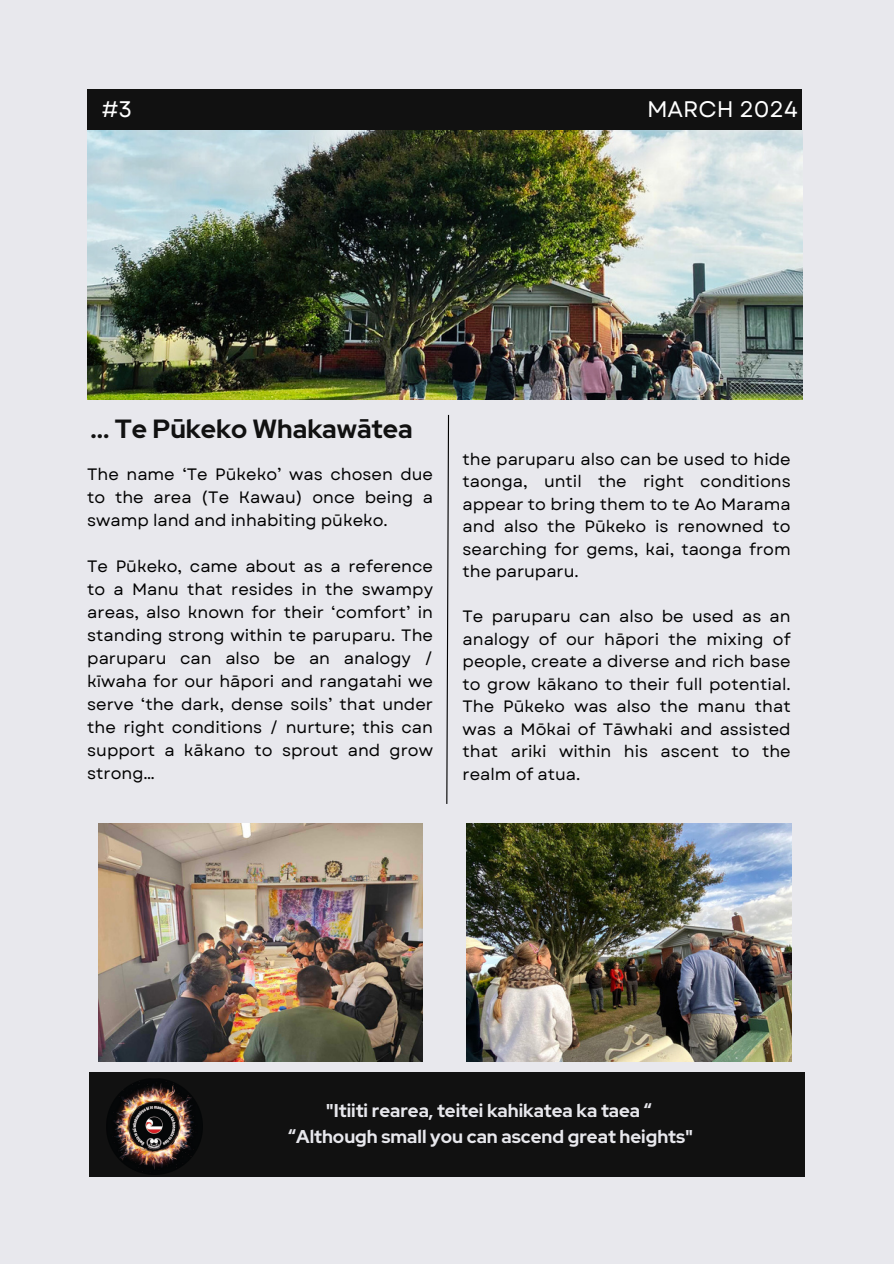
<style>
.page{position:relative;width:894px;height:1264px;background:#fff}
.page>*{position:absolute;margin:0;border:0;box-sizing:border-box;transform-origin:0 0}
.t1{font:700 26.25px "Red Hat Display";color:#111}
.t2{font:22.5px "Garet";color:#fff}
.t3{font:700 18.45px/25.3px "Red Hat Display";color:#e8e8ed;text-align:center}
.t4{font:16.5px/22.5px "Garet";color:#000;text-align:justify}
</style>
<div class="page">
<div style="left:0;top:0;width:893px;height:1263px;background:#e8e8ed"></div>
<img style="left:87px;top:130px;width:715px;height:269px">
<img style="left:466px;top:823px;width:324px;height:238px">
<div style="left:87px;top:89px;width:714px;height:41px;background:#111"></div>
<div style="left:89px;top:1071px;width:715px;height:105px;background:#111"></div>
<img style="left:107px;top:1079px;width:95px;height:95px">
<img style="left:98px;top:823px;width:324px;height:238px">
<svg style="left:446px;top:414px;width:3px;height:390px"></svg>
<p class="t2" style="left:102px;top:92px;width:32px">#3</p>
<h1 class="t2" style="left:646px;top:92px;width:152px">MARCH 2024</h1>
<p class="t1" style="left:90px;top:411px;width:323px">... Te Pūkeko Whakawātea</p>
<p class="t4" style="left:87px;top:463px;width:347px;line-height:23px">The name ‘Te Pūkeko’ was chosen due to the area (Te Kawau) once being a swamp land and inhabiting pūkeko.</p>
<p class="t4" style="left:87px;top:555px;width:347px;line-height:23px">Te Pūkeko, came about as a reference to a Manu that resides in the swampy areas, also known for their ‘comfort’ in standing strong within te paruparu. The paruparu can also be an analogy / kīwaha for our hāpori and rangatahi we serve ‘the dark, dense soils’ that under the right conditions / nurture; this can support a kākano to sprout and grow strong…</p>
<p class="t4" style="left:462px;top:447px;width:329px">the paruparu also can be used to hide taonga, until the right conditions appear to bring them to te Ao Marama and also the Pūkeko is renowned to searching for gems, kai, taonga from the paruparu.</p>
<h4 class="t4" style="left:462px;top:605px;width:329px">Te paruparu can also be used as an analogy of our hāpori the mixing of people, create a diverse and rich base to grow kākano to their full potential.<br>The Pūkeko was also the manu that was a Mōkai of Tāwhaki and assisted that ariki within his ascent to the realm of atua.</h4>
<p class="t3" style="left:288px;top:1097px;width:406px">"Itiiti rearea, teitei kahikatea ka taea “ “Although small you can ascend great heights"</p>
</div>
